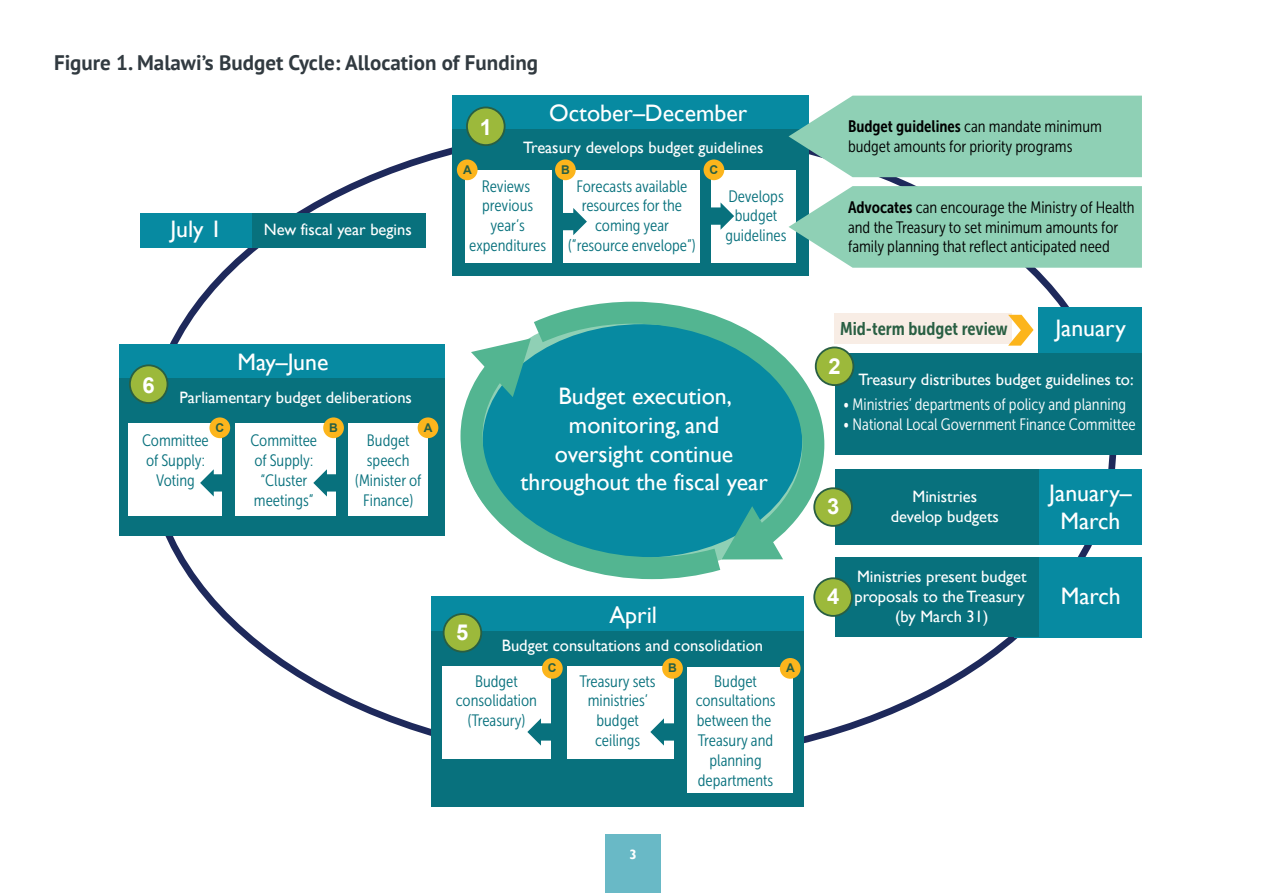
<style>
.page{position:relative;width:1263px;height:893px;background:#fff}
.page>*{position:absolute;margin:0;border:0;box-sizing:border-box;transform-origin:0 0}
.t1{font:23.85px/28.7px "Gill Sans";color:#fff;text-align:center}
.t2{font:700 22.05px "Arial";color:#fff}
.Figure_Table_Header{font:700 21px "PT Sans";color:#313a40}
.t3{font:18.3px "Museo Sans Cond 700";color:#295f43}
.t4{font:16.5px/19.8px "Museo Sans Cond 300";color:#08717d;text-align:center}
.t5{font:16.5px/19.8px "Gill Sans";color:#fff;text-align:center}
.t6{font:16.5px/19.8px "Museo Sans Cond 300";color:#000}
.t7{font:16.5px "Museo Sans Cond 300";color:#fff}
.t8{font:700 13.5px "Gill Sans";color:#fff}
.t9{font:700 12.15px "Arial";color:#295f43}
.s1{font-family:"Museo Sans Cond 700"}
</style>
<div class="page">
<div style="left:1038px;top:308px;width:104px;height:45px;background:#078aa1"></div>
<div style="left:452px;top:95px;width:356px;height:35px;background:#078aa1"></div>
<div style="left:119px;top:344px;width:326px;height:35px;background:#078aa1"></div>
<div style="left:431px;top:597px;width:372px;height:34px;background:#078aa1"></div>
<div style="left:119px;top:379px;width:326px;height:157px;background:#08717d"></div>
<div style="left:452px;top:130px;width:356px;height:146px;background:#08717d"></div>
<div style="left:431px;top:631px;width:372px;height:176px;background:#08717d"></div>
<div style="left:835px;top:353px;width:307px;height:102px;background:#08717d"></div>
<div style="left:1015px;top:469px;width:127px;height:76px;background:#078aa1"></div>
<div style="left:1015px;top:557px;width:127px;height:80px;background:#078aa1"></div>
<div style="left:835px;top:313px;width:177px;height:31px;background:#f8ede5"></div>
<div style="left:711px;top:170px;width:85px;height:92px;background:#fff"></div>
<div style="left:563px;top:170px;width:136px;height:92px;background:#fff"></div>
<div style="left:465px;top:170px;width:86px;height:92px;background:#fff"></div>
<div style="left:687px;top:667px;width:105px;height:125px;background:#fff"></div>
<div style="left:566px;top:667px;width:107px;height:92px;background:#fff"></div>
<div style="left:442px;top:667px;width:108px;height:92px;background:#fff"></div>
<div style="left:349px;top:423px;width:79px;height:92px;background:#fff"></div>
<div style="left:235px;top:423px;width:101px;height:92px;background:#fff"></div>
<div style="left:129px;top:423px;width:93px;height:92px;background:#fff"></div>
<svg style="left:788px;top:186px;width:354px;height:82px;background:#92d0b8"></svg>
<svg style="left:788px;top:96px;width:354px;height:81px;background:#8dcdb6"></svg>
<div style="left:251px;top:213px;width:175px;height:34px;background:#08717d"></div>
<div style="left:835px;top:469px;width:203px;height:76px;background:#08717d"></div>
<div style="left:835px;top:557px;width:203px;height:80px;background:#08717d"></div>
<svg style="left:531px;top:301px;width:304px;height:259px"></svg>
<svg style="left:744px;top:506px;width:39px;height:53px;background:#57b59a"></svg>
<svg style="left:460px;top:337px;width:284px;height:243px;background:#319eab"></svg>
<svg style="left:471px;top:338px;width:60px;height:59px"></svg>
<div style="left:140px;top:213px;width:111px;height:34px;background:#078aa1"></div>
<div style="left:561px;top:213px;width:14px;height:17px;background:#08717d"></div>
<svg style="left:573px;top:208px;width:14px;height:27px"></svg>
<div style="left:708px;top:207px;width:14px;height:18px;background:#08717d"></div>
<svg style="left:720px;top:202px;width:14px;height:28px"></svg>
<div style="left:325px;top:474px;width:15px;height:18px;background:#08717d"></div>
<svg style="left:313px;top:469px;width:14px;height:28px"></svg>
<div style="left:212px;top:474px;width:16px;height:18px;background:#08717d"></div>
<svg style="left:200px;top:469px;width:14px;height:28px"></svg>
<div style="left:539px;top:723px;width:15px;height:18px;background:#08717d"></div>
<svg style="left:527px;top:718px;width:14px;height:28px"></svg>
<div style="left:662px;top:723px;width:15px;height:18px;background:#08717d"></div>
<svg style="left:650px;top:718px;width:14px;height:28px"></svg>
<svg style="left:1008px;top:315px;width:25px;height:31px"></svg>
<div style="left:130px;top:365px;width:37px;height:38px;background:#9cb93b;border-radius:50%"></div>
<div style="left:129px;top:364px;width:39px;height:40px;border:2px solid #295f43;border-radius:50%"></div>
<div style="left:418px;top:417px;width:20px;height:21px;background:#fcb51c;border-radius:50%"></div>
<div style="left:323px;top:417px;width:21px;height:21px;background:#fcb51c;border-radius:50%"></div>
<div style="left:209px;top:417px;width:21px;height:21px;background:#fcb51c;border-radius:50%"></div>
<div style="left:467px;top:107px;width:38px;height:38px;background:#9cb93b;border-radius:50%"></div>
<div style="left:466px;top:107px;width:39px;height:39px;border:2px solid #295f43;border-radius:50%"></div>
<div style="left:816px;top:347px;width:37px;height:38px;background:#9cb93b;border-radius:50%"></div>
<div style="left:815px;top:347px;width:39px;height:39px;border:2px solid #295f43;border-radius:50%"></div>
<div style="left:814px;top:488px;width:38px;height:38px;background:#9cb93b;border-radius:50%"></div>
<div style="left:813px;top:487px;width:40px;height:40px;border:2px solid #295f43;border-radius:50%"></div>
<div style="left:814px;top:578px;width:38px;height:38px;background:#9cb93b;border-radius:50%"></div>
<div style="left:813px;top:577px;width:40px;height:40px;border:2px solid #295f43;border-radius:50%"></div>
<div style="left:444px;top:614px;width:37px;height:38px;background:#9cb93b;border-radius:50%"></div>
<div style="left:443px;top:613px;width:39px;height:40px;border:2px solid #295f43;border-radius:50%"></div>
<div style="left:542px;top:658px;width:21px;height:21px;background:#fcb51c;border-radius:50%"></div>
<div style="left:662px;top:658px;width:21px;height:21px;background:#fcb51c;border-radius:50%"></div>
<div style="left:780px;top:658px;width:20px;height:21px;background:#fcb51c;border-radius:50%"></div>
<div style="left:457px;top:159px;width:21px;height:21px;background:#fcb51c;border-radius:50%"></div>
<div style="left:555px;top:159px;width:21px;height:21px;background:#fcb51c;border-radius:50%"></div>
<div style="left:703px;top:159px;width:21px;height:21px;background:#fcb51c;border-radius:50%"></div>
<div style="left:605px;top:835px;width:56px;height:58px;background:#69b9c6"></div>
<p class="Figure_Table_Header" style="left:54px;top:49px;width:485px">Figure 1. Malawi’s Budget Cycle: Allocation of Funding</p>
<p class="t2" style="left:480px;top:112px;width:14px">1</p>
<p class="t1" style="left:549px;top:99px;width:200px">October–December</p>
<p class="t5" style="left:523px;top:138px;width:242px">Treasury develops budget guidelines</p>
<p class="t1" style="left:171px;top:215px;width:53px">July 1</p>
<p class="t5" style="left:264px;top:220px;width:149px">New fiscal year begins</p>
<p class="t9" style="left:463px;top:161px;width:10px">A</p>
<p class="t9" style="left:561px;top:161px;width:10px">B</p>
<p class="t9" style="left:709px;top:161px;width:10px">C</p>
<p class="t4" style="left:469px;top:176px;width:78px">Reviews previous year’s expenditures</p>
<p class="t4" style="left:568px;top:176px;width:129px">Forecasts available resources for the coming year (”resource envelope”)</p>
<p class="t4" style="left:725px;top:186px;width:62px">Develops budget guidelines</p>
<p class="t2" style="left:143px;top:370px;width:14px">6</p>
<p class="t1" style="left:238px;top:348px;width:92px">May–June</p>
<p class="t5" style="left:179px;top:388px;width:234px">Parliamentary budget deliberations</p>
<p class="t9" style="left:215px;top:419px;width:10px">C</p>
<p class="t9" style="left:329px;top:419px;width:10px">B</p>
<p class="t9" style="left:424px;top:419px;width:10px">A</p>
<p class="t4" style="left:142px;top:431px;width:68px">Committee of Supply:<br>Voting</p>
<p class="t4" style="left:250px;top:431px;width:68px">Committee of Supply: “Cluster meetings”</p>
<p class="t4" style="left:355px;top:431px;width:68px">Budget speech (Minister of<br>Finance)</p>
<p class="t1" style="left:520px;top:382px;width:249px">Budget execution, monitoring, and<br>oversight continue throughout the fiscal year</p>
<p class="t2" style="left:456px;top:617px;width:14px">5</p>
<p class="t1" style="left:609px;top:601px;width:49px">April</p>
<p class="t5" style="left:502px;top:636px;width:263px">Budget consultations and consolidation</p>
<p class="t9" style="left:548px;top:660px;width:10px">C</p>
<p class="t9" style="left:668px;top:660px;width:10px">B</p>
<p class="t9" style="left:786px;top:660px;width:10px">A</p>
<p class="t4" style="left:456px;top:671px;width:83px">Budget consolidation (Treasury)</p>
<p class="t4" style="left:580px;top:671px;width:78px">Treasury sets ministries’ budget ceilings</p>
<p class="t4" style="left:696px;top:671px;width:81px">Budget consultations between the<br>Treasury and planning departments</p>
<p class="t8" style="left:629px;top:846px;width:9px">3</p>
<p class="t6" style="left:848px;top:116px;width:255px"><span class="s1">Budget guidelines</span> can mandate minimum budget amounts for priority programs</p>
<p class="t6" style="left:848px;top:197px;width:288px"><span class="s1">Advocates</span> can encourage the Ministry of Health and the Treasury to set minimum amounts for family planning that reflect anticipated need</p>
<p class="t3" style="left:840px;top:319px;width:169px">Mid-term budget review</p>
<p class="t1" style="left:1055px;top:314px;width:72px">January</p>
<p class="t2" style="left:828px;top:350px;width:14px">2</p>
<p class="t5" style="left:858px;top:370px;width:277px">Treasury distributes budget guidelines to:</p>
<p class="t7" style="left:843px;top:396px;width:285px">• Ministries’ departments of policy and planning</p>
<p class="t7" style="left:843px;top:416px;width:294px">• National Local Government Finance Committee</p>
<p class="t2" style="left:827px;top:491px;width:14px">3</p>
<p class="t5" style="left:891px;top:487px;width:110px">Ministries develop budgets</p>
<p class="t2" style="left:827px;top:581px;width:14px">4</p>
<p class="t5" style="left:854px;top:567px;width:174px">Ministries present budget proposals to the Treasury (by March 31)</p>
<p class="t1" style="left:1049px;top:479px;width:84px">January–<br>March</p>
<p class="t1" style="left:1061px;top:582px;width:62px">March</p>
</div>
